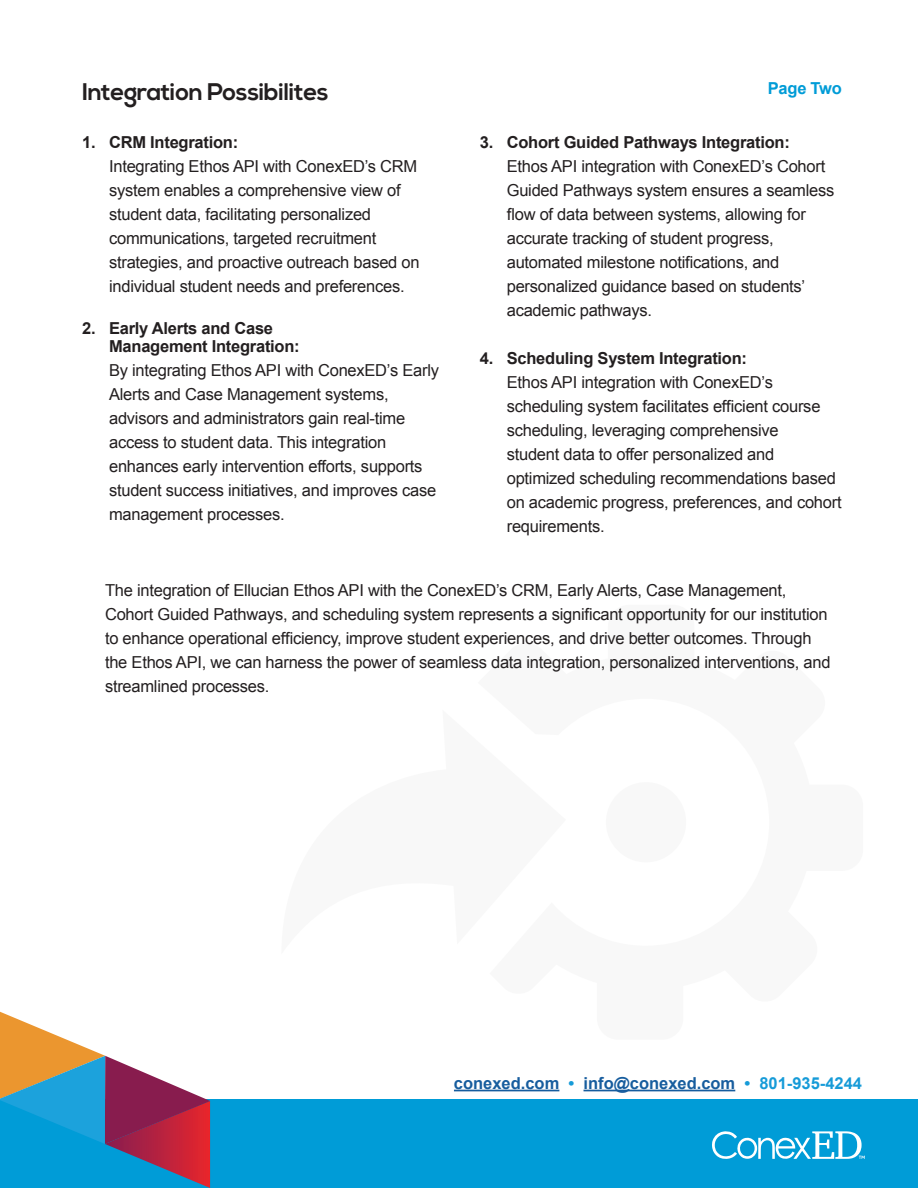
<style>
.page{position:relative;width:918px;height:1188px;background:#fff}
.page>*{position:absolute;margin:0;border:0;box-sizing:border-box;transform-origin:0 0}
.t1{font:700 24px "Nexa";letter-spacing:-.015em;color:#231f20}
.t2{font:16.5px/24px "Arial";letter-spacing:-.015em;color:#231f20}
.t3{font:700 16.5px/18px "Arial";letter-spacing:-.015em;color:#231f20}
.t4{font:700 16.5px "Arial";color:#175d9e}
.t5{font:700 16.5px "Arial";letter-spacing:-.015em;color:#009cd7}
.s1{font-weight:700}
.s2{color:#169bd8}
</style>
<div class="page">
<div style="left:0;top:1100px;width:918px;height:88px;background:#009cd7"></div>
<svg style="left:0;top:1012px;width:210px;height:176px"></svg>
<svg style="left:712px;top:1131px;width:153px;height:28px"></svg>
<hr style="left:454px;top:1090px;width:105px;height:1px;background:#175d9e">
<hr style="left:584px;top:1090px;width:151px;height:1px;background:#175d9e">
<p class="t1" style="left:82px;top:78px;width:248px">Integration Possibilites</p>
<p class="t2" style="left:109px;top:130px;width:312px;text-indent:-27px"><span class="s1">1. CRM Integration:<br></span>Integrating Ethos API with ConexED’s CRM system enables a comprehensive view of student data, facilitating personalized communications, targeted recruitment strategies, and proactive outreach based on individual student needs and preferences.</p>
<p class="t3" style="left:109px;top:320px;width:192px;text-indent:-27px">2. Early Alerts and Case<br>Management Integration:</p>
<p class="t2" style="left:109px;top:358px;width:331px">By integrating Ethos API with ConexED’s Early Alerts and Case Management systems, advisors and administrators gain real-time access to student data. This integration enhances early intervention efforts, supports student success initiatives, and improves case management processes.</p>
<p class="t5" style="left:768px;top:77px;width:76px">Page Two</p>
<p class="t2" style="left:507px;top:130px;width:329px;text-indent:-27px"><span class="s1">3. Cohort Guided Pathways Integration:<br></span>Ethos API integration with ConexED’s Cohort Guided Pathways system ensures a seamless flow of data between systems, allowing for accurate tracking of student progress, automated milestone notifications, and personalized guidance based on students’ academic pathways.</p>
<p class="t2" style="left:507px;top:346px;width:336px;text-indent:-27px"><span class="s1">4. Scheduling System Integration:<br></span>Ethos API integration with ConexED’s scheduling system facilitates efficient course scheduling, leveraging comprehensive<br>student data to offer personalized and optimized scheduling recommendations based on academic progress, preferences, and cohort requirements.</p>
<p class="t2" style="left:105px;top:579px;width:727px">The integration of Ellucian Ethos API with the ConexED’s CRM, Early Alerts, Case Management, Cohort Guided Pathways, and scheduling system represents a significant opportunity for our institution to enhance operational efficiency, improve student experiences, and drive better outcomes. Through the Ethos API, we can harness the power of seamless data integration, personalized interventions, and streamlined processes.</p>
<p class="t4" style="left:454px;top:1072px;width:410px">conexed.com <span class="s2">•</span> info@conexed.com <span class="s2">• 801-935-4244</span></p>
</div>
